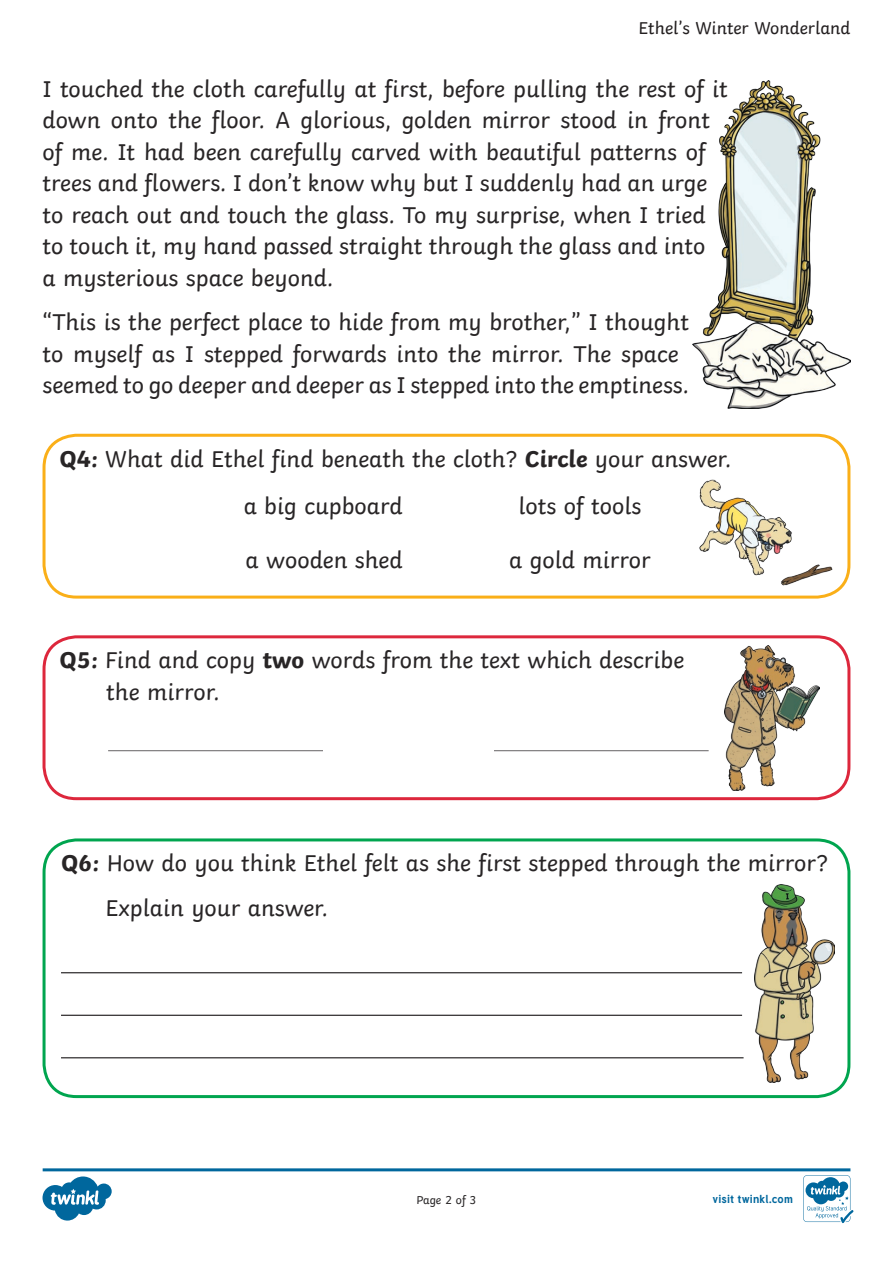
<style>
.page{position:relative;width:893px;height:1263px;background:#fff}
.page>*{position:absolute;margin:0;border:0;box-sizing:border-box;transform-origin:0 0}
.KS1_Body_Copy{font:24px/31.5px "Twinkl";color:#282526}
.t1{font:18px "Twinkl";color:#231f20}
.Page_Numbers{font:12px "Twinkl";letter-spacing:-.005em;color:#282526}
.t2{font:700 11.4px "Tuffy";letter-spacing:.015em;color:#00679d}
.s1{font-weight:700}
</style>
<div class="page">
<div style="left:43px;top:838px;width:807px;height:260px;border:3px solid #00a54f;border-radius:33px"></div>
<hr style="left:61px;top:972px;width:681px;height:1px;background:#282526">
<hr style="left:61px;top:1015px;width:681px;height:1px;background:#282526">
<hr style="left:61px;top:1057px;width:683px;height:1px;background:#282526">
<img style="left:755px;top:884px;width:80px;height:199px">
<img style="left:692px;top:81px;width:158px;height:327px">
<div style="left:43px;top:434px;width:807px;height:165px;border:3px solid #faaf18;border-radius:33px"></div>
<img style="left:699px;top:473px;width:152px;height:119px">
<div style="left:43px;top:635px;width:807px;height:165px;border:3px solid #dd273c;border-radius:33px"></div>
<img style="left:725px;top:646px;width:94px;height:145px">
<hr style="left:108px;top:750px;width:601px;height:1px;background:#231f20">
<div style="left:323px;top:707px;width:170px;height:68px;background:#fff"></div>
<svg style="left:43px;top:1168px;width:810px;height:55px"></svg>
<p class="t1" style="left:638px;top:14px;width:213px">Ethel’s Winter Wonderland</p>
<p class="KS1_Body_Copy" style="left:43px;top:71px;width:687px">I touched the cloth carefully at first, before pulling the rest of it down onto the floor. A glorious, golden mirror stood in front of me. It had been carefully carved with beautiful patterns of trees and flowers. I don’t know why but I suddenly had an urge to reach out and touch the glass. To my surprise, when I tried to touch it, my hand passed straight through the glass and into<br>a mysterious space beyond.</p>
<p class="KS1_Body_Copy" style="left:43px;top:304px;width:648px">“This is the perfect place to hide from my brother,” I thought to myself as I stepped forwards into the mirror. The space seemed to go deeper and deeper as I stepped into the emptiness.</p>
<p class="KS1_Body_Copy" style="left:60px;top:441px;width:673px"><span class="s1">Q4:</span> What did Ethel find beneath the cloth? <span class="s1">Circle</span> your answer.</p>
<p class="KS1_Body_Copy" style="left:244px;top:488px;width:160px">a big cupboard</p>
<p class="KS1_Body_Copy" style="left:246px;top:542px;width:159px">a wooden shed</p>
<p class="KS1_Body_Copy" style="left:518px;top:488px;width:124px">lots of tools</p>
<p class="KS1_Body_Copy" style="left:509px;top:542px;width:143px">a gold mirror</p>
<p class="KS1_Body_Copy" style="left:106px;top:642px;width:579px;text-indent:-47px"><span class="s1">Q5:</span> Find and copy <span class="s1">two</span> words from the text which describe the mirror.</p>
<p class="KS1_Body_Copy" style="left:61px;top:845px;width:768px"><span class="s1">Q6:</span> How do you think Ethel felt as she first stepped through the mirror?</p>
<p class="KS1_Body_Copy" style="left:106px;top:890px;width:224px">Explain your answer.</p>
<p class="Page_Numbers" style="left:416px;top:1191px;width:62px">Page 2 of 3</p>
<p class="t2" style="left:712px;top:1190px;width:82px">visit twinkl.com</p>
</div>
